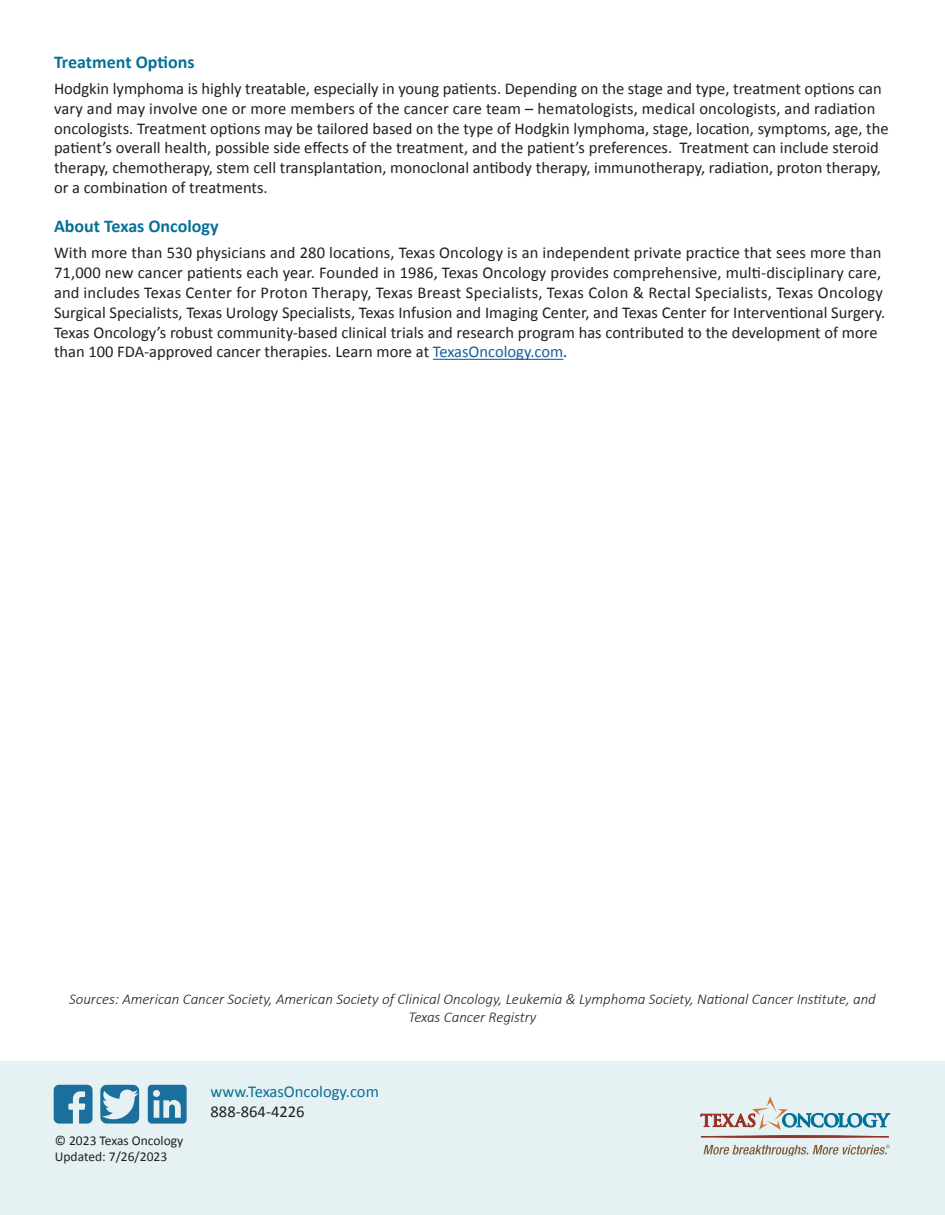
<style>
.page{position:relative;width:945px;height:1215px;background:#fff}
.page>*{position:absolute;margin:0;border:0;box-sizing:border-box;transform-origin:0 0}
.body_copy{font:700 18px "Calibri";color:#087197}
.body_copy-2{font:16.5px/19.8px "Calibri";color:#231f20}
.t1{font:16.5px "Calibri";color:#087197}
.body_copy-3{font:italic 300 15px "Calibri";color:#231f20}
.t2{font:13.5px "Calibri";color:#231f20}
.s1{color:#175d9e}
</style>
<div class="page">
<div style="left:0;top:1061px;width:945px;height:154px;background:#e6f1f4"></div>
<hr style="left:433px;top:359px;width:130px;height:1px;background:#175d9e">
<svg style="left:54px;top:1085px;width:39px;height:38px"></svg>
<svg style="left:100px;top:1085px;width:39px;height:38px"></svg>
<svg style="left:148px;top:1085px;width:39px;height:38px"></svg>
<svg style="left:700px;top:1096px;width:190px;height:42px"></svg>
<svg style="left:703px;top:1145px;width:187px;height:11px"></svg>
<p class="body_copy" style="left:54px;top:49px;width:142px">Treatment Options</p>
<p class="body_copy-2" style="left:54px;top:78px;width:836px">Hodgkin lymphoma is highly treatable, especially in young patients. Depending on the stage and type, treatment options can vary and may involve one or more members of the cancer care team – hematologists, medical oncologists, and radiation oncologists. Treatment options may be tailored based on the type of Hodgkin lymphoma, stage, location, symptoms, age, the patient’s overall health, possible side effects of the treatment, and the patient’s preferences. Treatment can include steroid therapy, chemotherapy, stem cell transplantation, monoclonal antibody therapy, immunotherapy, radiation, proton therapy, or a combination of treatments.</p>
<p class="body_copy" style="left:54px;top:213px;width:166px">About Texas Oncology</p>
<p class="body_copy-2" style="left:54px;top:243px;width:833px">With more than 530 physicians and 280 locations, Texas Oncology is an independent private practice that sees more than 71,000 new cancer patients each year. Founded in 1986, Texas Oncology provides comprehensive, multi-disciplinary care, and includes Texas Center for Proton Therapy, Texas Breast Specialists, Texas Colon &amp; Rectal Specialists, Texas Oncology Surgical Specialists, Texas Urology Specialists, Texas Infusion and Imaging Center, and Texas Center for Interventional Surgery.<br>Texas Oncology’s robust community-based clinical trials and research program has contributed to the development of more than 100 FDA-approved cancer therapies. Learn more at <span class="s1">TexasOncology.com</span>.</p>
<p class="body_copy-3" style="left:69px;top:990px;width:808px">Sources: American Cancer Society, American Society of Clinical Oncology, Leukemia &amp; Lymphoma Society, National Cancer Institute, and</p>
<p class="body_copy-3" style="left:409px;top:1008px;width:130px">Texas Cancer Registry</p>
<p class="t2" style="left:55px;top:1131px;width:130px">© 2023 Texas Oncology</p>
<p class="t2" style="left:55px;top:1148px;width:114px">Updated: 7/26/2023</p>
<p class="t1" style="left:211px;top:1080px;width:170px">www.TexasOncology.com</p>
<p class="body_copy-2" style="left:211px;top:1101px;width:96px">888-864-4226</p>
</div>
